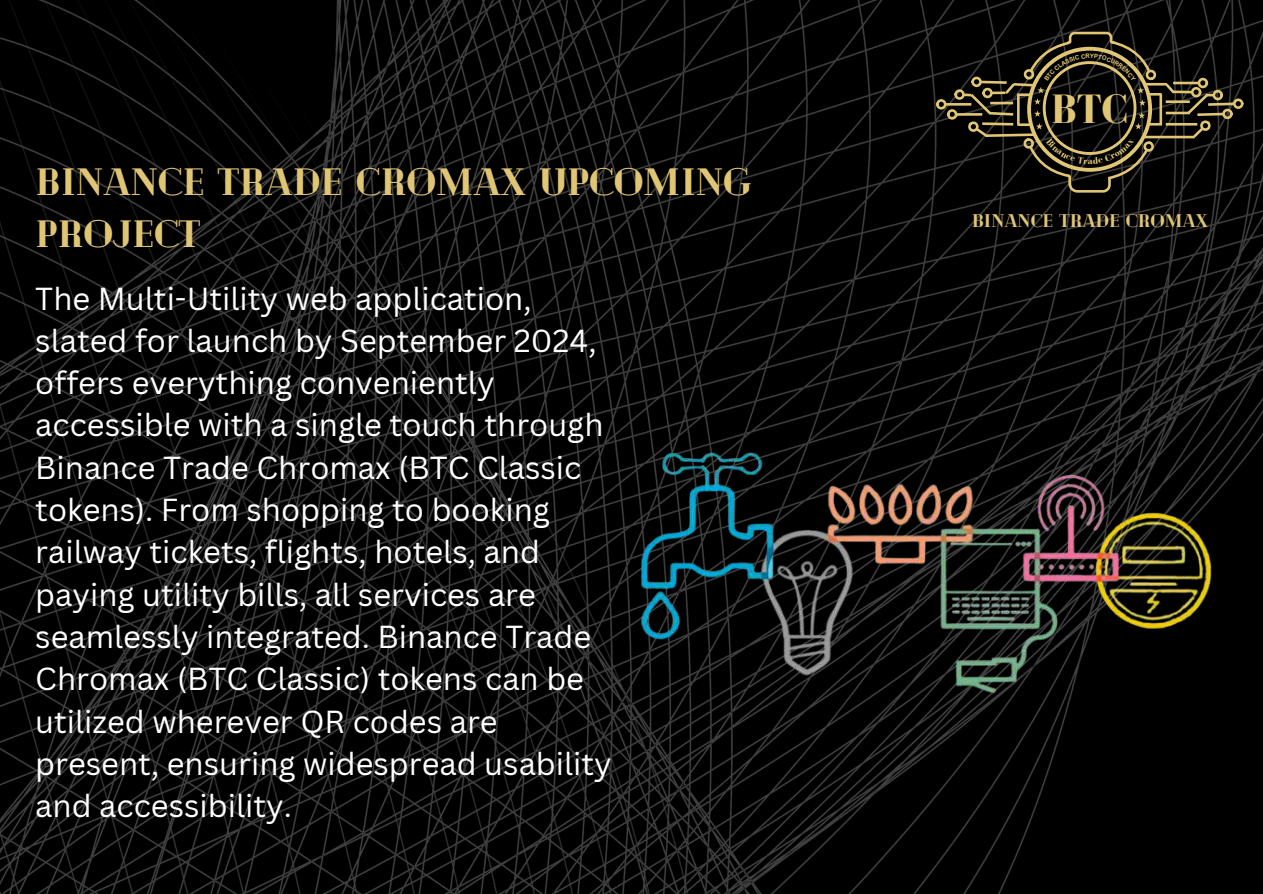
<style>
.page{position:relative;width:1263px;height:894px;background:#fff}
.page>*{position:absolute;margin:0;border:0;box-sizing:border-box;transform-origin:0 0}
.t1{font:700 42.15px "Bodoni FLF";color:#dfc574}
.t2{font:900 37.95px/52.8px "Cheque";color:#dfc574}
.t3{font:30.9px/42.3px "Canva Sans";color:#fff}
.t4{font:900 18.3px "Cheque";color:#dfc574}
.t5{font:700 9.6px "Bodoni FLF";color:#dfc574}
</style>
<div class="page">
<img style="left:0;top:0;width:1263px;height:893px">
<img style="left:613px;top:446px;width:650px;height:248px">
<hr style="left:1174px;top:90px;width:17px;height:3px;background:#dfc574">
<div style="left:1191px;top:87px;width:10px;height:10px;border:3px solid #dfc574;border-radius:50%"></div>
<hr style="left:1145px;top:136px;width:50px;height:2px;background:#dfc574">
<hr style="left:1166px;top:123px;width:31px;height:2px;background:#dfc574">
<hr style="left:1166px;top:112px;width:24px;height:2px;background:#dfc574">
<div style="left:1212px;top:90px;width:11px;height:10px;border:3px solid #dfc574;border-radius:50%"></div>
<hr style="left:1166px;top:100px;width:24px;height:3px;background:#dfc574">
<div style="left:1233px;top:98px;width:10px;height:11px;border:3px solid #dfc574;border-radius:50%"></div>
<hr style="left:1173px;top:82px;width:25px;height:2px;background:#dfc574">
<div style="left:1198px;top:78px;width:10px;height:10px;border:3px solid #dfc574;border-radius:50%"></div>
<svg style="left:1184px;top:91px;width:52px;height:49px;background:#36301f"></svg>
<div style="left:1222px;top:109px;width:11px;height:10px;border:3px solid #dfc574;border-radius:50%"></div>
<div style="left:954px;top:89px;width:11px;height:11px;border:3px solid #dfc574;border-radius:50%"></div>
<hr style="left:957px;top:113px;width:25px;height:3px;background:#dfc574">
<div style="left:947px;top:109px;width:10px;height:11px;border:3px solid #dfc574;border-radius:50%"></div>
<hr style="left:946px;top:103px;width:25px;height:3px;background:#dfc574">
<div style="left:936px;top:99px;width:10px;height:10px;border:3px solid #dfc574;border-radius:50%"></div>
<svg style="left:964px;top:30px;width:213px;height:164px;background:#242015"></svg>
<p class="t2" style="left:35px;top:153px;width:718px">BINANCE TRADE CROMAX UPCOMING<br>PROJECT</p>
<p class="t3" style="left:35px;top:276px;width:578px">The Multi-Utility web application, slated for launch by September 2024, offers everything conveniently accessible with a single touch through Binance Trade Chromax (BTC Classic tokens). From shopping to booking railway tickets, flights, hotels, and paying utility bills, all services are seamlessly integrated. Binance Trade Chromax (BTC Classic) tokens can be utilized wherever QR codes are present, ensuring widespread usability and accessibility.</p>
<h1 class="t1" style="left:1051px;top:86px;width:78px">BTC</h1>
<p class="t5" style="left:1088px;top:156px;width:7px">a</p>
<p class="t4" style="left:972px;top:209px;width:238px">BINANCE TRADE CROMAX</p>
</div>
